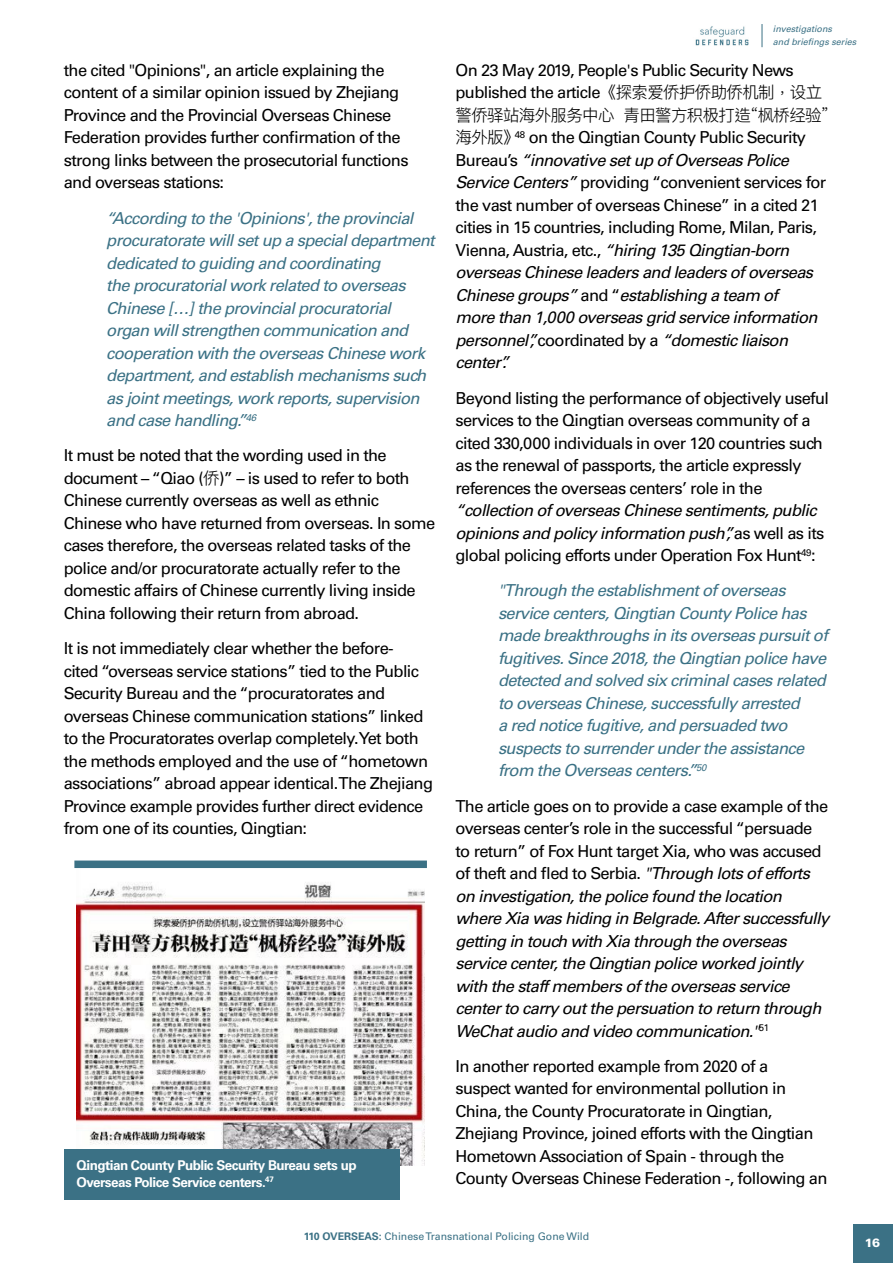
<style>
.page{position:relative;width:893px;height:1263px;background:#fff}
.page>*{position:absolute;margin:0;border:0;box-sizing:border-box;transform-origin:0 0}
.t1{font:16.5px/22.5px "Univers LT Std";letter-spacing:-.04em;color:#000}
.t2{font:italic 16.5px/22.5px "Univers LT Std";letter-spacing:-.04em;color:#000}
.t3{font:italic 16.5px/22.5px "Univers LT Std";letter-spacing:-.04em;color:#3b7185}
.t4{font:300 16.5px "Ping Fang TC";letter-spacing:-.04em;color:#000}
.t5{font:700 13.5px/16.5px "Univers LT Std";letter-spacing:-.04em;color:#fff}
.t6{font:900 12px "Univers LT Std";color:#fff}
.t7{font:10.5px "Univers LT Std";color:#3b7185}
.t8{font:italic 9px/13.5px "Univers LT Std";color:#3b7185}
.s1{font-family:"Ping Fang SC";font-weight:300}
.s2{font-family:"Ping Fang TC";font-weight:300}
.s3{font-family:"Ping Fang TC";font-weight:300;font-style:normal}
.s4{font-style:normal}
.s5{font-weight:700}
</style>
<div class="page">
<div style="left:854px;top:1225px;width:39px;height:38px;background:#3b7185"></div>
<img style="left:695px;top:26px;width:54px;height:20px">
<svg style="left:762px;top:24px;width:1px;height:23px"></svg>
<img style="left:76px;top:868px;width:349px;height:298px">
<div style="left:74px;top:860px;width:353px;height:8px;background:#3b7185"></div>
<div style="left:64px;top:1149px;width:335px;height:50px;background:#3b7185"></div>
<p class="t1" style="left:64px;top:59px;width:346px">the cited "Opinions", an article explaining the content of a similar opinion issued by Zhejiang Province and the Provincial Overseas Chinese Federation provides further confirmation of the strong links between the prosecutorial functions and overseas stations:</p>
<p class="t3" style="left:106px;top:207px;width:330px">“According to the 'Opinions', the provincial procuratorate will set up a special department dedicated to guiding and coordinating<br>the procuratorial work related to overseas Chinese […] the provincial procuratorial organ will strengthen communication and cooperation with the overseas Chinese work department, and establish mechanisms such as joint meetings, work reports, supervision and case handling.”<sup>46</sup></p>
<p class="t1" style="left:64px;top:444px;width:373px">It must be noted that the wording used in the document – “Qiao (<span class="s1">侨</span>)” – is used to refer to both Chinese currently overseas as well as ethnic Chinese who have returned from overseas. In some cases therefore, the overseas related tasks of the police and/or procuratorate actually refer to the domestic affairs of Chinese currently living inside China following their return from abroad.</p>
<p class="t1" style="left:64px;top:637px;width:371px">It is not immediately clear whether the before-<br>cited “overseas service stations” tied to the Public Security Bureau and the “procuratorates and overseas Chinese communication stations” linked to the Procuratorates overlap completely. Yet both the methods employed and the use of “hometown associations” abroad appear identical. The Zhejiang Province example provides further direct evidence from one of its counties, Qingtian:</p>
<p class="t5" style="left:77px;top:1157px;width:282px">Qingtian County Public Security Bureau sets up<br>Overseas Police Service centers.<sup>47</sup></p>
<p class="t8" style="left:773px;top:22px;width:85px">investigations<br>and briefings series</p>
<p class="t1" style="left:455px;top:59px;width:368px">On 23 May 2019, People's Public Security News published the article<span class="s2">《探索爱侨护侨助侨机制，设立</span></p>
<p class="t4" style="left:455px;top:105px;width:375px">警侨驿站海外服务中心 青田警方积极打造“枫桥经验”</p>
<p class="t2" style="left:455px;top:126px;width:372px"><span class="s3">海外版》</span><sup>48</sup> <span class="s4">on the Qingtian County Public Security Bureau’s</span> “innovative set up of Overseas Police Service Centers” <span class="s4">providing “convenient services for the vast number of overseas Chinese” in a cited 21 cities in 15 countries, including Rome, Milan, Paris, Vienna, Austria, etc.,</span> “hiring 135 Qingtian-born overseas Chinese leaders and leaders of overseas Chinese groups” <span class="s4">and “</span>establishing a team of<br>more than 1,000 overseas grid service information personnel”, <span class="s4">coordinated by a</span> “domestic liaison center”.</p>
<p class="t1" style="left:455px;top:387px;width:375px">Beyond listing the performance of objectively useful services to the Qingtian overseas community of a cited 330,000 individuals in over 120 countries such as the renewal of passports, the article expressly references the overseas centers’ role in the</p>
<p class="t2" style="left:455px;top:499px;width:370px">“collection of overseas Chinese sentiments, public opinions and policy information push”, <span class="s4">as well as its global policing efforts under Operation Fox Hunt</span><sup>49</sup><span class="s4">:</span></p>
<p class="t3" style="left:498px;top:579px;width:331px">"Through the establishment of overseas service centers, Qingtian County Police has made breakthroughs in its overseas pursuit of fugitives. Since 2018, the Qingtian police have detected and solved six criminal cases related to overseas Chinese, successfully arrested<br>a red notice fugitive, and persuaded two suspects to surrender under the assistance from the Overseas centers.”<sup>50</sup></p>
<p class="t2" style="left:455px;top:795px;width:375px"><span class="s4">The article goes on to provide a case example of the overseas center’s role in the successful “persuade to return” of Fox Hunt target Xia, who was accused of theft and fled to Serbia.</span> "Through lots of efforts on investigation, the police found the location where Xia was hiding in Belgrade. After successfully getting in touch with Xia through the overseas service center, the Qingtian police worked jointly with the staff members of the overseas service center to carry out the persuation to return through WeChat audio and video communication."<sup>51</sup></p>
<p class="t1" style="left:455px;top:1055px;width:374px">In another reported example from 2020 of a suspect wanted for environmental pollution in China, the County Procuratorate in Qingtian, Zhejiang Province, joined efforts with the Qingtian Hometown Association of Spain - through the County Overseas Chinese Federation -, following an</p>
<p class="t7" style="left:304px;top:1230px;width:287px"><span class="s5">110 OVERSEAS:</span> Chinese Transnational Policing Gone Wild</p>
<p class="t6" style="left:865px;top:1235px;width:17px">16</p>
</div>
